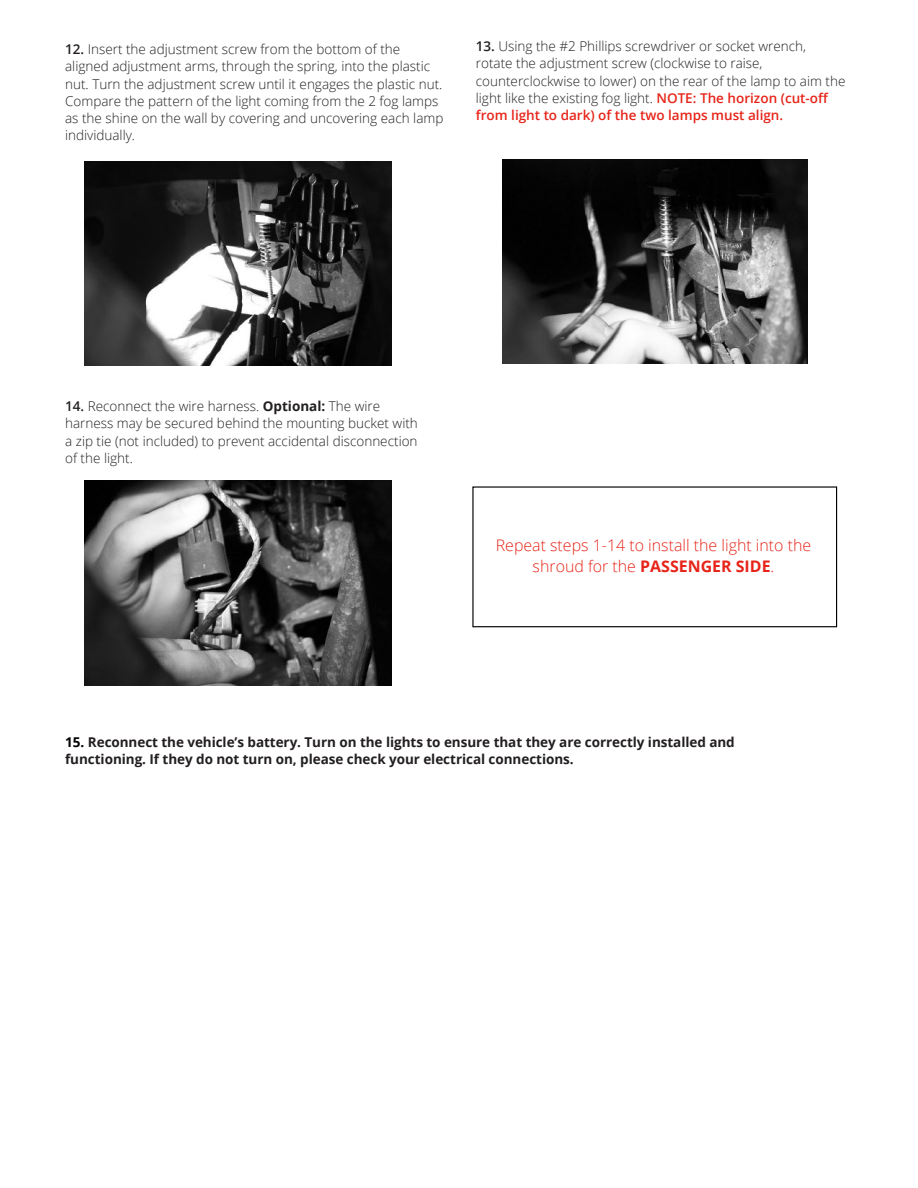
<style>
.page{position:relative;width:918px;height:1188px;background:#fff}
.page>*{position:absolute;margin:0;border:0;box-sizing:border-box;transform-origin:0 0}
.t1{font:300 15.9px/20.4px "Open Sans";color:#e72419;text-align:center}
.t2{font:300 13.5px/17.2px "Open Sans";color:#231f20}
.t3{font:700 13.5px/17.2px "Open Sans";letter-spacing:-.005em;color:#231f20}
.s1{font-weight:600}
.s2{font-weight:600;color:#e72419}
.s3{font-weight:700}
.s4{color:#000}
</style>
<div class="page">
<img style="left:84px;top:161px;width:307px;height:205px">
<img style="left:502px;top:160px;width:305px;height:203px">
<img style="left:84px;top:481px;width:308px;height:205px">
<div style="left:472px;top:486px;width:365px;height:141px;border:1px solid #000"></div>
<p class="t2" style="left:65px;top:40px;width:380px"><span class="s1">12.</span> Insert the adjustment screw from the bottom of the aligned adjustment arms, through the spring, into the plastic nut. Turn the adjustment screw until it engages the plastic nut.<br>Compare the pattern of the light coming from the 2 fog lamps as the shine on the wall by covering and uncovering each lamp individually.</p>
<p class="t2" style="left:476px;top:37px;width:371px"><span class="s1">13.</span> Using the #2 Phillips screwdriver or socket wrench, rotate the adjustment screw (clockwise to raise, counterclockwise to lower) on the rear of the lamp to aim the light like the existing fog light. <span class="s2">NOTE: The horizon (cut-off from light to dark) of the two lamps must align.</span></p>
<p class="t2" style="left:65px;top:397px;width:354px"><span class="s1">14.</span> Reconnect the wire harness. <span class="s3">Optional:</span> The wire harness may be secured behind the mounting bucket with a zip tie (not included) to prevent accidental disconnection of the light.</p>
<p class="t1" style="left:496px;top:535px;width:317px">Repeat steps 1-14 to install the light into the shroud for the <span class="s3">PASSENGER SIDE</span>.</p>
<p class="t3" style="left:65px;top:733px;width:671px"><span class="s4">15.</span> Reconnect the vehicle’s battery. Turn on the lights to ensure that they are correctly installed and functioning. If they do not turn on, please check your electrical connections.</p>
</div>
